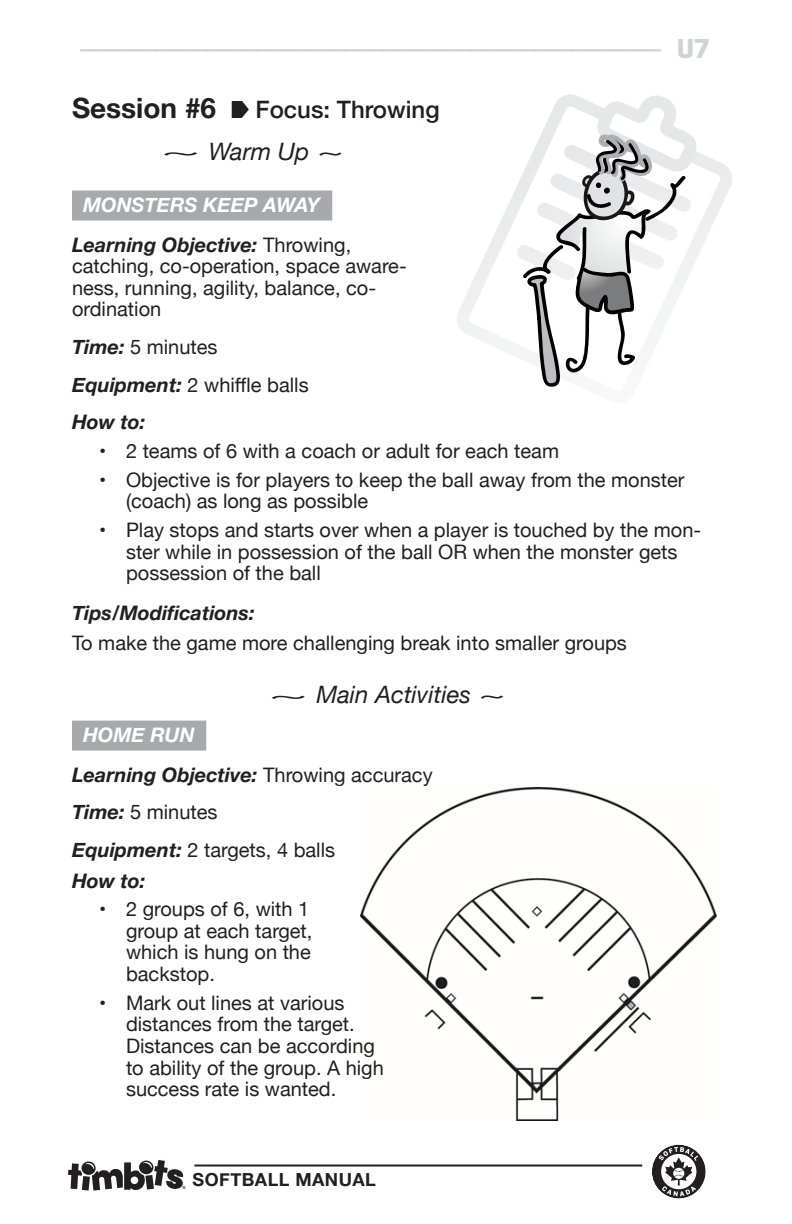
<style>
.page{position:relative;width:792px;height:1224px;background:#fff}
.page>*{position:absolute;margin:0;border:0;box-sizing:border-box;transform-origin:0 0}
.t1{font:28px "Helvetica Neue";color:#d1d2d4}
.t2{font:700 28px "Helvetica Neue";color:#231f20}
.t3{font:italic 24px "Helvetica Neue";color:#231f20;scale:3 1}
.t4{font:500 24px "Helvetica Neue";color:#231f20}
.List_Paragraph{font:20px/21.6px "Helvetica Neue";color:#231f20}
.t5{font:italic 700 20px "Helvetica Neue";color:#231f20}
.t6{font:italic 700 20px "Helvetica Neue";color:#fff}
.t7{font:700 18px "Helvetica Neue";letter-spacing:.025em;color:#231f20}
.s1{font-family:"Geogrotesque";font-weight:700}
.s2{font-weight:700;font-style:italic}
.s3{font-weight:400;font-style:normal}
</style>
<div class="page">
<svg style="left:68px;top:1160px;width:117px;height:31px"></svg>
<hr style="left:194px;top:1165px;width:448px;height:2px;background:#231f20">
<svg style="left:652px;top:1144px;width:54px;height:55px"></svg>
<img style="left:360px;top:788px;width:357px;height:333px">
<svg style="left:457px;top:94px;width:275px;height:262px"></svg>
<svg style="left:516px;top:95px;width:183px;height:292px"></svg>
<div style="left:72px;top:191px;width:260px;height:30px;background:#a8a9ad"></div>
<div style="left:72px;top:721px;width:134px;height:30px;background:#a8a9ad"></div>
<svg style="left:232px;top:101px;width:17px;height:17px"></svg>
<h1 class="t1" style="left:80px;top:28px;width:631px">–––––––––––––––––––––––––––––––––––––––––––––– <span class="s1">U7</span></h1>
<p class="t2" style="left:72px;top:86px;width:146px">Session #6</p>
<p class="t4" style="left:256px;top:90px;width:186px">Focus: Throwing</p>
<p class="t3" style="left:159px;top:134px;width:63px">~ Warm Up ~</p>
<p class="t6" style="left:83px;top:189px;width:238px">MONSTERS KEEP AWAY</p>
<p class="List_Paragraph" style="left:72px;top:235px;width:336px"><span class="s2">Learning Objective:</span> Throwing, catching, co-operation, space aware&shy;ness, running, agility, balance, co&shy;ordination</p>
<p class="List_Paragraph" style="left:72px;top:337px;width:147px"><span class="s2">Time:</span> 5 minutes</p>
<p class="List_Paragraph" style="left:72px;top:375px;width:238px"><span class="s2">Equipment:</span> 2 whiffle balls</p>
<p class="t5" style="left:72px;top:406px;width:75px">How to:</p>
<p class="List_Paragraph" style="left:99px;top:441px;width:462px">• 2 teams of 6 with a coach or adult for each team</p>
<p class="List_Paragraph" style="left:126px;top:470px;width:560px;text-indent:-27px">• Objective is for players to keep the ball away from the monster (coach) as long as possible</p>
<p class="List_Paragraph" style="left:126px;top:520px;width:577px;text-indent:-27px">• Play stops and starts over when a player is touched by the mon&shy;ster while in possession of the ball OR when the monster gets possession of the ball</p>
<p class="t5" style="left:72px;top:597px;width:184px">Tips/Modifications:</p>
<p class="List_Paragraph" style="left:72px;top:634px;width:556px">To make the game more challenging break into smaller groups</p>
<p class="t3" style="left:267px;top:677px;width:81px">~ Main Activities ~</p>
<p class="t6" style="left:83px;top:719px;width:113px">HOME RUN</p>
<p class="t5" style="left:72px;top:759px;width:362px">Learning Objective: <span class="s3">Throwing accuracy</span></p>
<p class="List_Paragraph" style="left:72px;top:803px;width:147px"><span class="s2">Time:</span> 5 minutes</p>
<p class="List_Paragraph" style="left:72px;top:840px;width:265px"><span class="s2">Equipment:</span> 2 targets, 4 balls</p>
<p class="t5" style="left:72px;top:865px;width:75px">How to:</p>
<p class="List_Paragraph" style="left:126px;top:900px;width:188px;text-indent:-27px">• 2 groups of 6, with 1 group at each target, which is hung on the backstop.</p>
<p class="List_Paragraph" style="left:126px;top:993px;width:259px;text-indent:-27px">• Mark out lines at various distances from the target.<br>Distances can be according to ability of the group. A high success rate is wanted.</p>
<p class="t7" style="left:193px;top:1166px;width:185px">SOFTBALL MANUAL</p>
</div>
